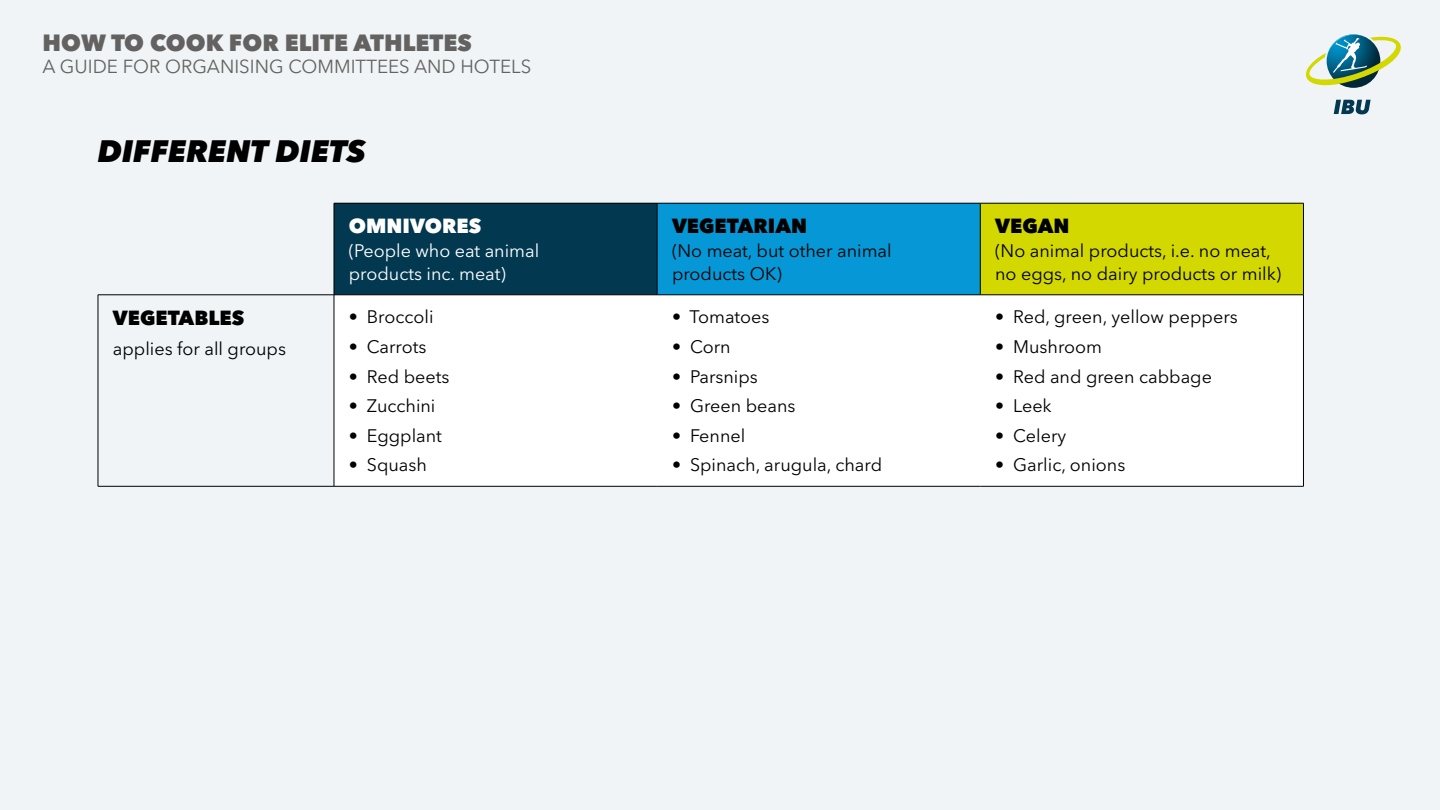
<style>
.page{position:relative;width:1440px;height:810px;background:#f0f4f7}
.page>*{position:absolute;margin:0;border:0;box-sizing:border-box;transform-origin:0 0}
.t1{font:italic 800 30.75px "Avenir Next W1 G";color:#000}
.t2{font:800 23.25px "Avenir Next W1 G";color:#636260}
.t3{font:800 20.25px "Avenir Next W1 G";color:#000}
.t4{font:800 20.25px "Avenir Next W1 G";color:#fff}
.t5{font:18.75px "Avenir Next W1 G";color:#636260}
.t6{font:18px/23.2px "Avenir Next W1 G";color:#000}
.t7{font:18px/23.2px "Avenir Next W1 G";color:#fff}
</style>
<div class="page">
<svg style="left:1306px;top:34px;width:95px;height:80px"></svg>
<div style="left:334px;top:203px;width:323px;height:92px;background:#023850"></div>
<div style="left:657px;top:203px;width:323px;height:92px;background:#0698d6"></div>
<div style="left:980px;top:203px;width:323px;height:92px;background:#d3d800"></div>
<div style="left:335px;top:296px;width:645px;height:190px;background:#fff"></div>
<div style="left:980px;top:295px;width:323px;height:191px;background:#fff"></div>
<hr style="left:334px;top:203px;width:323px;height:1px;background:#000">
<hr style="left:334px;top:203px;width:1px;height:92px;background:#000">
<hr style="left:657px;top:203px;width:323px;height:1px;background:#000">
<hr style="left:657px;top:203px;width:1px;height:92px;background:#000">
<hr style="left:980px;top:203px;width:324px;height:1px;background:#000">
<hr style="left:980px;top:203px;width:1px;height:92px;background:#000">
<hr style="left:1303px;top:203px;width:1px;height:92px;background:#000">
<hr style="left:98px;top:295px;width:236px;height:1px;background:#000">
<hr style="left:98px;top:295px;width:1px;height:191px;background:#000">
<hr style="left:334px;top:295px;width:323px;height:1px;background:#000">
<hr style="left:334px;top:295px;width:1px;height:191px;background:#000">
<hr style="left:657px;top:295px;width:323px;height:1px;background:#000">
<hr style="left:980px;top:295px;width:324px;height:1px;background:#000">
<hr style="left:98px;top:486px;width:236px;height:1px;background:#000">
<hr style="left:334px;top:486px;width:323px;height:1px;background:#000">
<hr style="left:657px;top:486px;width:323px;height:1px;background:#000">
<hr style="left:980px;top:486px;width:324px;height:1px;background:#000">
<hr style="left:1303px;top:295px;width:1px;height:191px;background:#000">
<p class="t2" style="left:43px;top:28px;width:431px">HOW TO COOK FOR ELITE ATHLETES</p>
<p class="t5" style="left:43px;top:56px;width:490px">A GUIDE FOR ORGANISING COMMITTEES AND HOTELS</p>
<p class="t1" style="left:98px;top:133px;width:269px">DIFFERENT DIETS</p>
<p class="t3" style="left:113px;top:305px;width:133px">VEGETABLES</p>
<p class="t6" style="left:113px;top:337px;width:175px">applies for all groups</p>
<p class="t4" style="left:349px;top:214px;width:134px">OMNIVORES</p>
<p class="t7" style="left:349px;top:239px;width:192px">(People who eat animal products inc. meat)</p>
<p class="t6" style="left:349px;top:305px;width:86px">• Broccoli</p>
<p class="t6" style="left:349px;top:335px;width:79px">• Carrots</p>
<p class="t6" style="left:349px;top:365px;width:102px">• Red beets</p>
<p class="t6" style="left:349px;top:394px;width:88px">• Zucchini</p>
<p class="t6" style="left:349px;top:424px;width:95px">• Eggplant</p>
<p class="t6" style="left:349px;top:454px;width:80px">• Squash</p>
<p class="t3" style="left:672px;top:214px;width:137px">VEGETARIAN</p>
<p class="t6" style="left:672px;top:239px;width:221px">(No meat, but other animal products OK)</p>
<p class="t6" style="left:672px;top:305px;width:99px">• Tomatoes</p>
<p class="t6" style="left:672px;top:335px;width:60px">• Corn</p>
<p class="t6" style="left:672px;top:365px;width:87px">• Parsnips</p>
<p class="t6" style="left:672px;top:394px;width:125px">• Green beans</p>
<p class="t6" style="left:672px;top:424px;width:75px">• Fennel</p>
<p class="t6" style="left:672px;top:454px;width:212px">• Spinach, arugula, chard</p>
<p class="t3" style="left:995px;top:214px;width:76px">VEGAN</p>
<p class="t6" style="left:995px;top:239px;width:288px">(No animal products, i.e. no meat, no eggs, no dairy products or milk)</p>
<p class="t6" style="left:995px;top:305px;width:244px">• Red, green, yellow peppers</p>
<p class="t6" style="left:995px;top:335px;width:108px">• Mushroom</p>
<p class="t6" style="left:995px;top:365px;width:218px">• Red and green cabbage</p>
<p class="t6" style="left:995px;top:394px;width:58px">• Leek</p>
<p class="t6" style="left:995px;top:424px;width:73px">• Celery</p>
<p class="t6" style="left:995px;top:454px;width:132px">• Garlic, onions</p>
</div>
